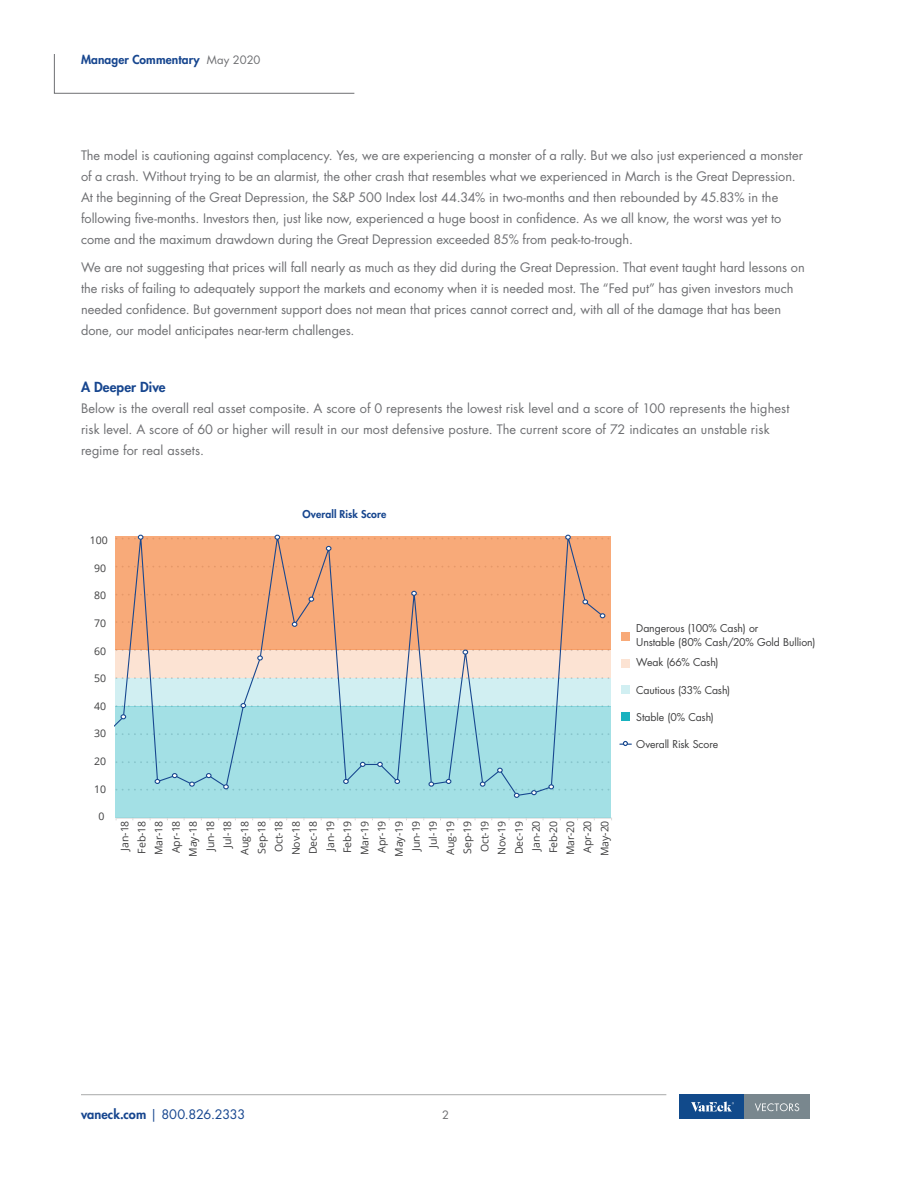
<style>
.page{position:relative;width:918px;height:1188px;background:#fff}
.page>*{position:absolute;margin:0;border:0;box-sizing:border-box;transform-origin:0 0}
.Blue_bullet__grey_te{font:800 13.5px "Futura Std";letter-spacing:.005em;color:#17468f}
.Blue_bullet__grey_te-2{font:12.75px/21px "Futura Std";color:#6e6f72}
.t1{font:12.75px "Futura Std";letter-spacing:-.025em;color:#17468f}
.t2{font:800 12px "Futura Std";letter-spacing:.01em;color:#17468f}
.t3{font:11.25px "Futura Std";color:#6e6f72}
.t4{font:10.5px/17.1px "Open Sans";color:#3e3e3f;text-align:right}
.t5{font:10.5px/14.1px "Futura Std";letter-spacing:-.01em;color:#3e3e3f}
.Chart_Title{font:800 10.5px "Futura Std";letter-spacing:.01em;color:#17468f}
.s1{font-weight:400;font-size:11.25px;color:#6e6f72}
.s2{font-weight:800}
</style>
<div class="page">
<svg style="left:54px;top:54px;width:301px;height:40px"></svg>
<hr style="left:81px;top:1094px;width:585px;height:1px;background:#b2b3b3">
<div style="left:680px;top:1094px;width:65px;height:25px;background:#114a8b"></div>
<div style="left:745px;top:1094px;width:65px;height:25px;background:#79878e"></div>
<svg style="left:755px;top:1103px;width:44px;height:9px"></svg>
<svg style="left:691px;top:1101px;width:43px;height:11px"></svg>
<svg style="left:620px;top:741px;width:11px;height:5px"></svg>
<hr style="left:116px;top:818px;width:496px;height:1px;background:#dad9d8">
<div style="left:621px;top:659px;width:9px;height:9px;background:#fce3d3"></div>
<div style="left:621px;top:632px;width:9px;height:9px;background:#f8aa79"></div>
<div style="left:621px;top:712px;width:9px;height:9px;background:#18b2bf"></div>
<div style="left:621px;top:685px;width:9px;height:9px;background:#d1eff2"></div>
<svg style="left:115px;top:537px;width:489px;height:281px;background:#d0c9b7"></svg>
<svg style="left:121px;top:714px;width:5px;height:5px"></svg>
<svg style="left:116px;top:703px;width:495px;height:5px;background:#b3e1e6"></svg>
<svg style="left:326px;top:546px;width:6px;height:5px"></svg>
<svg style="left:116px;top:649px;width:495px;height:12px;background:#f5d9c7"></svg>
<svg style="left:116px;top:761px;width:495px;height:37px;background:#9edae1"></svg>
<svg style="left:116px;top:535px;width:495px;height:5px"></svg>
<svg style="left:116px;top:591px;width:495px;height:13px;background:#f1a779"></svg>
<svg style="left:116px;top:613px;width:495px;height:14px;background:#f2a779"></svg>
<p class="t2" style="left:81px;top:52px;width:181px">Manager Commentary <span class="s1">May 2020</span></p>
<p class="Blue_bullet__grey_te-2" style="left:81px;top:145px;width:723px">The model is cautioning against complacency. Yes, we are experiencing a monster of a rally. But we also just experienced a monster of a crash. Without trying to be an alarmist, the other crash that resembles what we experienced in March is the Great Depression.<br>At the beginning of the Great Depression, the S&amp;P 500 Index lost 44.34% in two-months and then rebounded by 45.83% in the following five-months. Investors then, just like now, experienced a huge boost in confidence. As we all know, the worst was yet to come and the maximum drawdown during the Great Depression exceeded 85% from peak-to-trough.</p>
<p class="Blue_bullet__grey_te-2" style="left:81px;top:256px;width:725px">We are not suggesting that prices will fall nearly as much as they did during the Great Depression. That event taught hard lessons on the risks of failing to adequately support the markets and economy when it is needed most. The “Fed put” has given investors much needed confidence. But government support does not mean that prices cannot correct and, with all of the damage that has been done, our model anticipates near-term challenges.</p>
<p class="Blue_bullet__grey_te" style="left:81px;top:378px;width:86px">A Deeper Dive</p>
<p class="Blue_bullet__grey_te-2" style="left:81px;top:397px;width:710px">Below is the overall real asset composite. A score of 0 represents the lowest risk level and a score of 100 represents the highest risk level. A score of 60 or higher will result in our most defensive posture. The current score of 72 indicates an unstable risk regime for real assets.</p>
<p class="t4" style="left:90px;top:531px;width:20px">100</p>
<p class="t4" style="left:94px;top:559px;width:14px">90</p>
<p class="t4" style="left:94px;top:587px;width:14px">80</p>
<p class="t4" style="left:94px;top:614px;width:14px">70</p>
<p class="t4" style="left:94px;top:642px;width:14px">60</p>
<p class="t4" style="left:94px;top:670px;width:14px">50</p>
<p class="t4" style="left:94px;top:697px;width:14px">40</p>
<p class="t4" style="left:94px;top:725px;width:14px">30</p>
<p class="t4" style="left:94px;top:752px;width:14px">20</p>
<p class="t4" style="left:94px;top:780px;width:14px">10</p>
<p class="t4" style="left:99px;top:808px;width:8px">0</p>
<p class="Chart_Title" style="left:302px;top:508px;width:86px">Overall Risk Score</p>
<p class="t4" style="left:116px;top:857px;width:37px;rotate:-90deg">Jan-18<br>Feb-18<br>Mar-18<br>Apr-18<br>May-18<br>Jun-18<br>Jul-18<br>Aug-18<br>Sep-18<br>Oct-18<br>Nov-18<br>Dec-18<br>Jan-19<br>Feb-19<br>Mar-19<br>Apr-19<br>May-19<br>Jun-19<br>Jul-19<br>Aug-19<br>Sep-19<br>Oct-19<br>Nov-19<br>Dec-19<br>Jan-20<br>Feb-20<br>Mar-20<br>Apr-20<br>May-20</p>
<p class="t5" style="left:636px;top:621px;width:181px">Dangerous (100% Cash) or<br>Unstable (80% Cash/20% Gold Bullion)</p>
<p class="t5" style="left:636px;top:656px;width:84px">Weak (66% Cash)</p>
<p class="t5" style="left:636px;top:683px;width:96px">Cautious (33% Cash)</p>
<p class="t5" style="left:636px;top:710px;width:79px">Stable (0% Cash)</p>
<p class="t5" style="left:636px;top:737px;width:83px">Overall Risk Score</p>
<p class="t1" style="left:81px;top:1106px;width:166px"><span class="s2">vaneck.com</span> | 800.826.2333</p>
<p class="t3" style="left:442px;top:1108px;width:8px">2</p>
</div>
